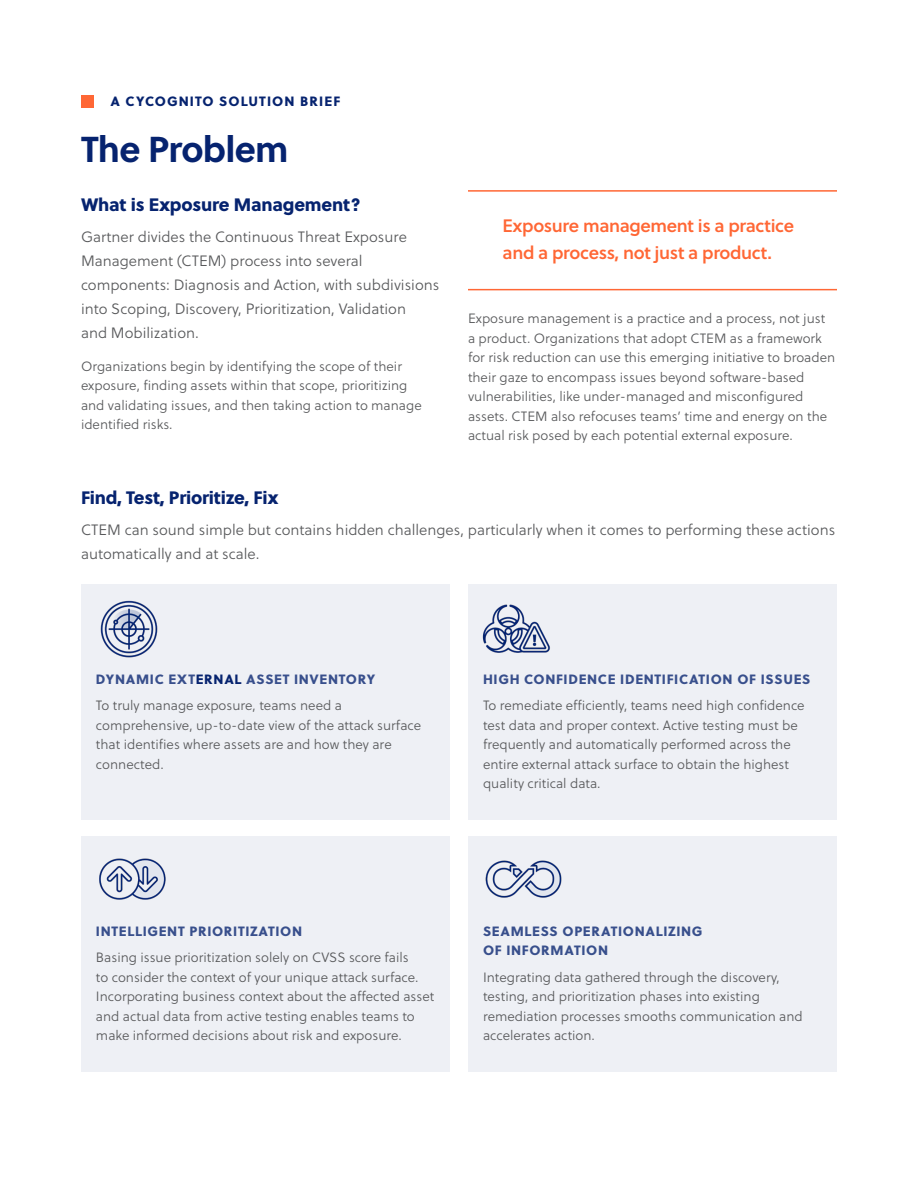
<style>
.page{position:relative;width:918px;height:1188px;background:#fff}
.page>*{position:absolute;margin:0;border:0;box-sizing:border-box;transform-origin:0 0}
.t1{font:700 36px "Soleil";letter-spacing:-.02em;color:#06236f}
.t2{font:18px/27px "Soleil Sb";letter-spacing:-.02em;color:#ff6735}
.t3{font:18px "Soleil Xb";letter-spacing:-.01em;color:#06236f}
.t4{font:15px/24px "Soleil Lt";color:#58595b}
.t5{font:13.5px/19.5px "Soleil Lt";color:#58595b}
.t6{font:13.5px/19.5px "Soleil Xb";letter-spacing:.05em;color:#384f8c}
.t7{font:13.5px "Soleil Xb";letter-spacing:.08em;color:#06236f}
.s1{color:#06236f}
</style>
<div class="page">
<div style="left:81px;top:584px;width:369px;height:235px;background:#eef0f5"></div>
<div style="left:81px;top:837px;width:369px;height:235px;background:#eef0f5"></div>
<div style="left:468px;top:584px;width:369px;height:235px;background:#eef0f5"></div>
<div style="left:468px;top:837px;width:369px;height:235px;background:#eef0f5"></div>
<div style="left:81px;top:95px;width:13px;height:13px;background:#ff6735"></div>
<hr style="left:468px;top:190px;width:369px;height:2px;background:#ff6735">
<hr style="left:468px;top:289px;width:369px;height:1px;background:#ff6735">
<img style="left:100px;top:600px;width:58px;height:58px">
<img style="left:99px;top:858px;width:67px;height:42px">
<img style="left:482px;top:604px;width:68px;height:49px">
<img style="left:485px;top:860px;width:77px;height:38px">
<p class="t7" style="left:111px;top:91px;width:231px">A CYCOGNITO SOLUTION BRIEF</p>
<h1 class="t1" style="left:81px;top:121px;width:209px">The Problem</h1>
<h2 class="t3" style="left:81px;top:191px;width:281px">What is Exposure Management?</h2>
<p class="t4" style="left:81px;top:225px;width:360px">Gartner divides the Continuous Threat Exposure Management (CTEM) process into several components: Diagnosis and Action, with subdivisions into Scoping, Discovery, Prioritization, Validation<br>and Mobilization.</p>
<p class="t5" style="left:81px;top:356px;width:342px">Organizations begin by identifying the scope of their exposure, finding assets within that scope, prioritizing and validating issues, and then taking action to manage identified risks.</p>
<h2 class="t2" style="left:503px;top:211px;width:293px">Exposure management is a practice and a process, not just a product.</h2>
<p class="t5" style="left:468px;top:309px;width:369px">Exposure management is a practice and a process, not just a product. Organizations that adopt CTEM as a framework for risk reduction can use this emerging initiative to broaden their gaze to encompass issues beyond software-based vulnerabilities, like under-managed and misconfigured assets. CTEM also refocuses teams’ time and energy on the actual risk posed by each potential external exposure.</p>
<h2 class="t3" style="left:81px;top:483px;width:199px">Find, Test, Prioritize, Fix</h2>
<p class="t4" style="left:81px;top:517px;width:756px">CTEM can sound simple but contains hidden challenges, particularly when it comes to performing these actions automatically and at scale.</p>
<p class="t6" style="left:96px;top:669px;width:281px">DYNAMIC EXT<span class="s1">ERNAL</span> ASSET INVENTORY</p>
<p class="t5" style="left:96px;top:696px;width:327px">To truly manage exposure, teams need a comprehensive, up-to-date view of the attack surface that identifies where assets are and how they are connected.</p>
<p class="t6" style="left:483px;top:669px;width:329px">HIGH CONFIDENCE IDENTIFICATION OF ISSUES</p>
<p class="t5" style="left:483px;top:696px;width:323px">To remediate efficiently, teams need high confidence test data and proper context. Active testing must be frequently and automatically performed across the entire external attack surface to obtain the highest quality critical data.</p>
<p class="t6" style="left:96px;top:921px;width:208px">INTELLIGENT PRIORITIZATION</p>
<p class="t5" style="left:96px;top:947px;width:340px">Basing issue prioritization solely on CVSS score fails<br>to consider the context of your unique attack surface.<br>Incorporating business context about the affected asset and actual data from active testing enables teams to make informed decisions about risk and exposure.</p>
<p class="t6" style="left:483px;top:921px;width:221px">SEAMLESS OPERATIONALIZING<br>OF INFORMATION</p>
<p class="t5" style="left:483px;top:967px;width:321px">Integrating data gathered through the discovery, testing, and prioritization phases into existing remediation processes smooths communication and accelerates action.</p>
</div>
